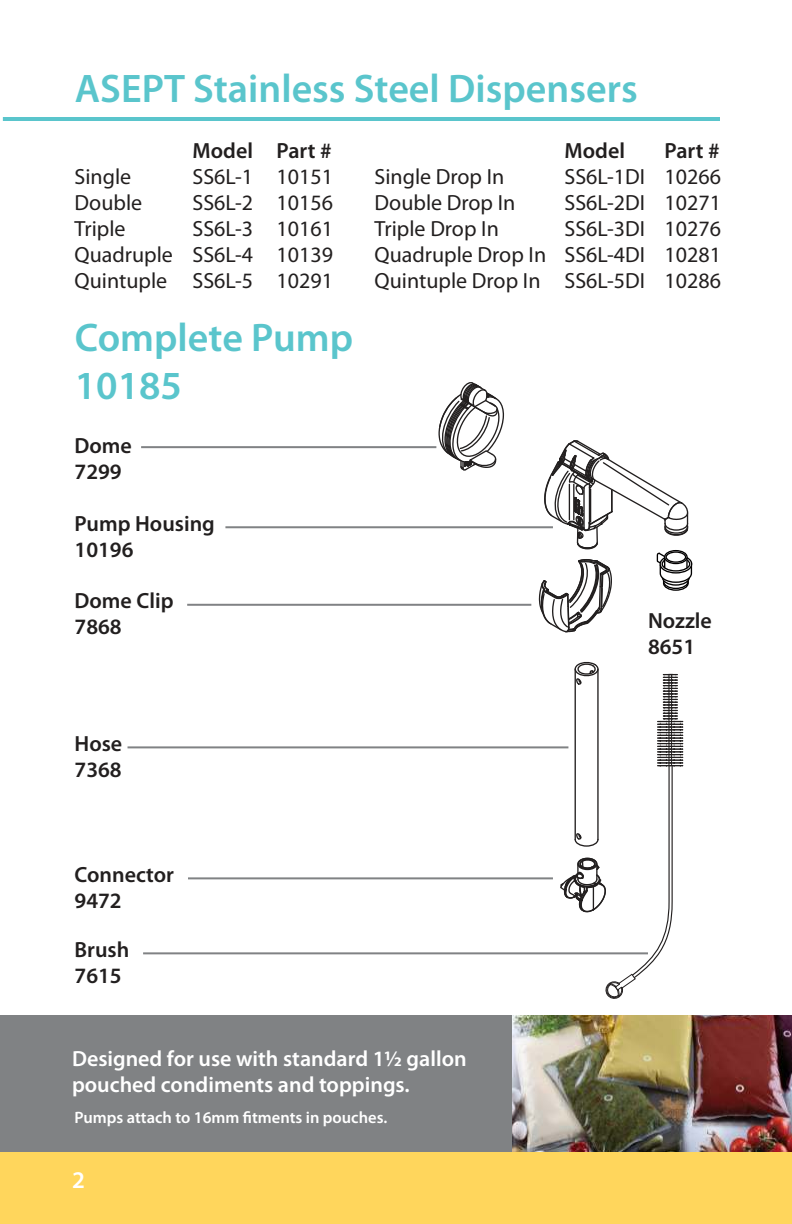
<style>
.page{position:relative;width:792px;height:1224px;background:#fff}
.page>*{position:absolute;margin:0;border:0;box-sizing:border-box;transform-origin:0 0}
.t1{font:600 40px/48px "Myriad Pro";color:#5ac5cc}
.t2{font:600 24px "Myriad Pro";color:#fff}
.t3{font:22px "Myriad Pro";color:#221f1f}
.t4{font:600 22px/26px "Myriad Pro";color:#221f1f}
.t5{font:600 22px/26px "Myriad Pro";color:#fff}
.t6{font:600 16.4px "Myriad Pro";color:#fff}
</style>
<div class="page">
<div style="left:0;top:1152px;width:792px;height:72px;background:#ffd65c"></div>
<hr style="left:3px;top:117px;width:717px;height:4px;background:#5ac5cc">
<hr style="left:141px;top:446px;width:295px;height:2px;background:#808284">
<hr style="left:143px;top:952px;width:505px;height:2px;background:#808284">
<div style="left:0;top:1015px;width:720px;height:137px;background:#808284"></div>
<img style="left:513px;top:1015px;width:279px;height:137px">
<svg style="left:438px;top:382px;width:66px;height:89px"></svg>
<svg style="left:538px;top:440px;width:155px;height:193px"></svg>
<svg style="left:665px;top:551px;width:22px;height:13px"></svg>
<div style="left:664px;top:550px;width:24px;height:14px;border:1px solid #020101;border-radius:50%"></div>
<svg style="left:666px;top:552px;width:20px;height:10px"></svg>
<div style="left:665px;top:551px;width:21px;height:12px;border:1px solid #020101;border-radius:50%"></div>
<hr style="left:188px;top:877px;width:365px;height:2px;background:#808284">
<hr style="left:128px;top:746px;width:440px;height:2px;background:#808284">
<hr style="left:187px;top:604px;width:344px;height:2px;background:#808284">
<hr style="left:225px;top:526px;width:328px;height:2px;background:#808284">
<svg style="left:559px;top:662px;width:124px;height:337px"></svg>
<h1 class="t1" style="left:75px;top:68px;width:564px">ASEPT Stainless Steel Dispensers</h1>
<p class="t4" style="left:193px;top:139px;width:141px">Model Part #</p>
<p class="t4" style="left:565px;top:139px;width:62px">Model</p>
<p class="t4" style="left:665px;top:139px;width:57px">Part #</p>
<p class="t3" style="left:75px;top:168px;width:58px">Single</p>
<p class="t3" style="left:193px;top:168px;width:142px">SS6L-1 10151</p>
<p class="t3" style="left:375px;top:168px;width:131px">Single Drop In</p>
<p class="t3" style="left:565px;top:168px;width:158px">SS6L-1DI 10266</p>
<p class="t3" style="left:75px;top:194px;width:69px">Double</p>
<p class="t3" style="left:193px;top:194px;width:142px">SS6L-2 10156</p>
<p class="t3" style="left:375px;top:194px;width:142px">Double Drop In</p>
<p class="t3" style="left:565px;top:194px;width:158px">SS6L-2DI 10271</p>
<p class="t3" style="left:75px;top:220px;width:53px">Triple</p>
<p class="t3" style="left:193px;top:220px;width:142px">SS6L-3 10161</p>
<p class="t3" style="left:375px;top:220px;width:126px">Triple Drop In</p>
<p class="t3" style="left:565px;top:220px;width:158px">SS6L-3DI 10276</p>
<p class="t3" style="left:75px;top:246px;width:260px">Quadruple SS6L-4 10139</p>
<p class="t3" style="left:375px;top:246px;width:348px">Quadruple Drop In SS6L-4DI 10281</p>
<p class="t3" style="left:75px;top:272px;width:260px">Quintuple SS6L-5 10291</p>
<p class="t3" style="left:375px;top:272px;width:348px">Quintuple Drop In SS6L-5DI 10286</p>
<h1 class="t1" style="left:75px;top:317px;width:280px">Complete Pump<br>10185</h1>
<p class="t4" style="left:75px;top:435px;width:59px">Dome<br>7299</p>
<p class="t4" style="left:75px;top:512px;width:142px">Pump Housing<br>10196</p>
<p class="t4" style="left:75px;top:590px;width:101px">Dome Clip<br>7868</p>
<p class="t4" style="left:75px;top:732px;width:49px">Hose<br>7368</p>
<p class="t4" style="left:75px;top:863px;width:101px">Connector<br>9472</p>
<p class="t4" style="left:75px;top:938px;width:56px">Brush<br>7615</p>
<p class="t5" style="left:72px;top:1048px;width:396px">Designed for use with standard 1½ gallon pouched condiments and toppings.</p>
<p class="t6" style="left:75px;top:1112px;width:314px">Pumps attach to 16mm fitments in pouches.</p>
<p class="t2" style="left:72px;top:1171px;width:14px">2</p>
<p class="t4" style="left:648px;top:610px;width:65px">Nozzle<br>8651</p>
</div>
